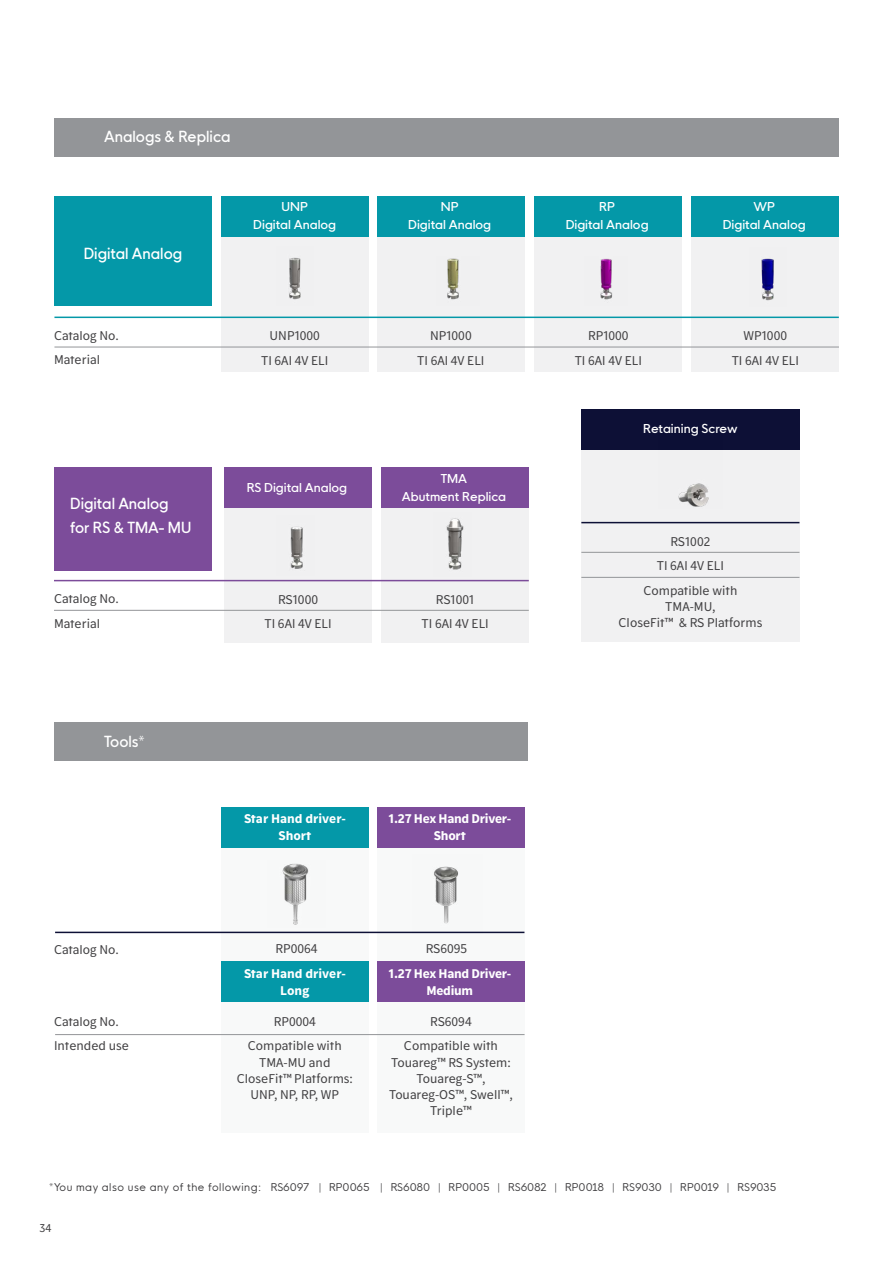
<style>
.page{position:relative;width:893px;height:1263px;background:#fff}
.page>*{position:absolute;margin:0;border:0;box-sizing:border-box;transform-origin:0 0}
.t1{font:15px "HK Nova Medium R";color:#fff;scale:.95 1}
.t2{font:13.5px "Monrad Grotesk";color:#414042}
.t3{font:700 13.5px/16.2px "Monrad Grotesk";letter-spacing:-.02em;color:#fff;text-align:center}
.t4{font:700 13.5px "Monrad Grotesk";color:#fff}
.t5{font:12px "HK Nova Medium R";color:#fff}
.t6{font:12px "Monrad Grotesk";color:#414042}
.t7{font:10.5px "HK Nova Regular R";color:#414042}
.t8{font:10.5px "HK Nova Regular R";letter-spacing:.05em;color:#414042}
</style>
<div class="page">
<div style="left:54px;top:722px;width:474px;height:38px;background:#939598"></div>
<div style="left:221px;top:807px;width:147px;height:326px;background:#f8f9f9"></div>
<div style="left:221px;top:196px;width:147px;height:175px;background:#f1f1f2"></div>
<div style="left:377px;top:807px;width:148px;height:326px;background:#f8f9f9"></div>
<div style="left:377px;top:196px;width:147px;height:175px;background:#f1f1f2"></div>
<div style="left:535px;top:196px;width:147px;height:175px;background:#f1f1f2"></div>
<div style="left:692px;top:196px;width:147px;height:175px;background:#f1f1f2"></div>
<div style="left:221px;top:807px;width:147px;height:40px;background:#0498a8"></div>
<div style="left:221px;top:196px;width:147px;height:40px;background:#0498a8"></div>
<div style="left:377px;top:807px;width:148px;height:40px;background:#7c4c9a"></div>
<div style="left:377px;top:196px;width:147px;height:40px;background:#0498a8"></div>
<div style="left:535px;top:196px;width:147px;height:40px;background:#0498a8"></div>
<div style="left:692px;top:196px;width:147px;height:40px;background:#0498a8"></div>
<div style="left:221px;top:962px;width:147px;height:40px;background:#0498a8"></div>
<div style="left:377px;top:962px;width:148px;height:40px;background:#7c4c9a"></div>
<div style="left:54px;top:118px;width:785px;height:39px;background:#939598"></div>
<div style="left:224px;top:467px;width:148px;height:175px;background:#f1f1f2"></div>
<div style="left:381px;top:467px;width:148px;height:175px;background:#f1f1f2"></div>
<div style="left:581px;top:409px;width:218px;height:233px;background:#f1f1f2"></div>
<div style="left:224px;top:467px;width:148px;height:41px;background:#7c4c9a"></div>
<div style="left:381px;top:467px;width:148px;height:41px;background:#7c4c9a"></div>
<div style="left:581px;top:409px;width:218px;height:41px;background:#0d1036"></div>
<hr style="left:55px;top:1034px;width:470px;height:1px;background:#939598">
<hr style="left:55px;top:932px;width:469px;height:1px;background:#0d1036">
<div style="left:54px;top:196px;width:158px;height:109px;background:#0498a8"></div>
<div style="left:54px;top:467px;width:158px;height:103px;background:#7c4c9a"></div>
<hr style="left:54px;top:610px;width:475px;height:1px;background:#939598">
<hr style="left:54px;top:580px;width:475px;height:1px;background:#7c4c9a">
<hr style="left:581px;top:552px;width:218px;height:1px;background:#939598">
<hr style="left:581px;top:522px;width:218px;height:1px;background:#0d1036">
<hr style="left:54px;top:347px;width:785px;height:1px;background:#939598">
<hr style="left:54px;top:317px;width:785px;height:1px;background:#0498a8">
<hr style="left:581px;top:577px;width:218px;height:1px;background:#939598">
<img style="left:282px;top:863px;width:27px;height:62px">
<img style="left:413px;top:866px;width:69px;height:66px">
<img style="left:289px;top:257px;width:12px;height:43px">
<img style="left:447px;top:258px;width:12px;height:42px">
<img style="left:600px;top:258px;width:13px;height:42px">
<img style="left:761px;top:258px;width:13px;height:43px">
<img style="left:290px;top:526px;width:13px;height:43px">
<img style="left:446px;top:518px;width:18px;height:52px">
<img style="left:678px;top:483px;width:31px;height:24px">
<p class="t1" style="left:104px;top:124px;width:134px">Analogs &amp; Replica</p>
<p class="t1" style="left:84px;top:240px;width:105px">Digital Analog</p>
<p class="t5" style="left:282px;top:197px;width:28px">UNP</p>
<p class="t5" style="left:253px;top:215px;width:84px">Digital Analog</p>
<p class="t2" style="left:54px;top:327px;width:66px">Catalog No.</p>
<p class="t2" style="left:54px;top:351px;width:48px">Material</p>
<p class="t2" style="left:270px;top:327px;width:52px">UNP1000</p>
<p class="t2" style="left:261px;top:351px;width:69px">TI 6Al 4V ELI</p>
<p class="t5" style="left:441px;top:197px;width:19px">NP</p>
<p class="t5" style="left:408px;top:215px;width:84px">Digital Analog</p>
<p class="t2" style="left:430px;top:327px;width:43px">NP1000</p>
<p class="t2" style="left:417px;top:351px;width:69px">TI 6Al 4V ELI</p>
<p class="t1" style="left:70px;top:490px;width:105px">Digital Analog</p>
<p class="t1" style="left:70px;top:515px;width:129px">for RS &amp; TMA- MU</p>
<p class="t2" style="left:54px;top:590px;width:66px">Catalog No.</p>
<p class="t2" style="left:54px;top:615px;width:48px">Material</p>
<p class="t1" style="left:104px;top:728px;width:44px">Tools*</p>
<p class="t2" style="left:54px;top:941px;width:66px">Catalog No.</p>
<p class="t2" style="left:54px;top:1013px;width:66px">Catalog No.</p>
<p class="t2" style="left:54px;top:1037px;width:77px">Intended use</p>
<p class="t5" style="left:247px;top:477px;width:102px">RS Digital Analog</p>
<p class="t2" style="left:278px;top:590px;width:41px">RS1000</p>
<p class="t2" style="left:264px;top:615px;width:69px">TI 6Al 4V ELI</p>
<p class="t5" style="left:441px;top:468px;width:28px">TMA</p>
<p class="t5" style="left:402px;top:486px;width:106px">Abutment Replica</p>
<p class="t2" style="left:436px;top:590px;width:40px">RS1001</p>
<p class="t2" style="left:421px;top:615px;width:69px">TI 6Al 4V ELI</p>
<p class="t4" style="left:244px;top:810px;width:104px">Star Hand driver-</p>
<p class="t3" style="left:278px;top:827px;width:35px">Short</p>
<p class="t3" style="left:388px;top:810px;width:124px">1.27 Hex Hand Driver-<br>Short</p>
<p class="t2" style="left:275px;top:940px;width:44px">RP0064</p>
<p class="t2" style="left:426px;top:940px;width:43px">RS6095</p>
<p class="t4" style="left:244px;top:965px;width:104px">Star Hand driver-</p>
<p class="t3" style="left:280px;top:982px;width:30px">Long</p>
<p class="t3" style="left:388px;top:965px;width:124px">1.27 Hex Hand Driver-<br>Medium</p>
<p class="t2" style="left:274px;top:1013px;width:44px">RP0004</p>
<p class="t2" style="left:248px;top:1037px;width:95px">Compatible with</p>
<p class="t2" style="left:259px;top:1053px;width:73px">TMA-MU and</p>
<p class="t2" style="left:237px;top:1070px;width:118px">CloseFit™ Platforms:</p>
<p class="t2" style="left:250px;top:1086px;width:90px">UNP, NP, RP, WP</p>
<p class="t2" style="left:430px;top:1013px;width:43px">RS6094</p>
<p class="t2" style="left:404px;top:1037px;width:95px">Compatible with</p>
<p class="t2" style="left:391px;top:1053px;width:121px">Touareg™ RS System:</p>
<p class="t2" style="left:416px;top:1070px;width:71px">Touareg-S™,</p>
<p class="t2" style="left:389px;top:1086px;width:125px">Touareg-OS™, Swell™,</p>
<p class="t2" style="left:430px;top:1102px;width:43px">Triple™</p>
<p class="t5" style="left:599px;top:197px;width:17px">RP</p>
<p class="t5" style="left:566px;top:215px;width:84px">Digital Analog</p>
<p class="t2" style="left:588px;top:327px;width:42px">RP1000</p>
<p class="t2" style="left:575px;top:351px;width:69px">TI 6Al 4V ELI</p>
<p class="t5" style="left:753px;top:197px;width:23px">WP</p>
<p class="t5" style="left:723px;top:215px;width:84px">Digital Analog</p>
<p class="t2" style="left:744px;top:327px;width:45px">WP1000</p>
<p class="t2" style="left:732px;top:351px;width:69px">TI 6Al 4V ELI</p>
<p class="t5" style="left:643px;top:418px;width:96px">Retaining Screw</p>
<p class="t2" style="left:670px;top:532px;width:41px">RS1002</p>
<p class="t2" style="left:657px;top:557px;width:69px">TI 6Al 4V ELI</p>
<p class="t2" style="left:643px;top:581px;width:95px">Compatible with</p>
<p class="t2" style="left:665px;top:598px;width:52px">TMA-MU,</p>
<p class="t2" style="left:618px;top:614px;width:145px">CloseFit™ &amp; RS Platforms</p>
<p class="t8" style="left:49px;top:1178px;width:214px">*You may also use any of the following:</p>
<p class="t7" style="left:271px;top:1178px;width:507px">RS6097 | RP0065 | RS6080 | RP0005 | RS6082 | RP0018 | RS9030 | RP0019 | RS9035</p>
<p class="t6" style="left:40px;top:1220px;width:13px">34</p>
</div>
